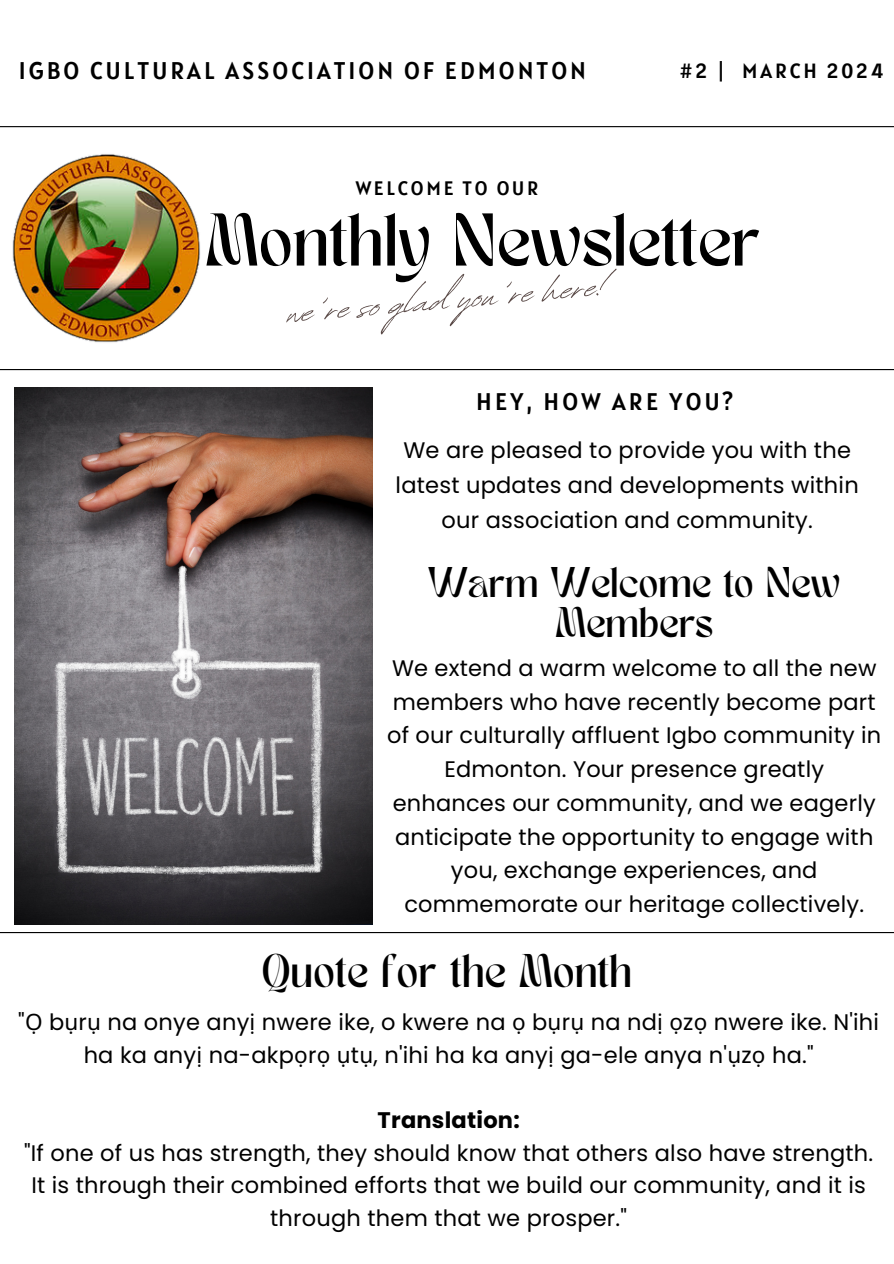
<style>
.page{position:relative;width:894px;height:1264px;background:#fff}
.page>*{position:absolute;margin:0;border:0;box-sizing:border-box;transform-origin:0 0}
.t1{font:57.45px "Revive 80 Signature";color:#594946}
.t2{font:52.2px "TANMERINGUE";color:#000}
.t3{font:33px "TANMERINGUE";color:#000}
.t4{font:30px/39.3px "TANMERINGUE";color:#000;text-align:center}
.t5{font:24px "Alatsi";letter-spacing:.13em;color:#000}
.t6{font:23.85px "Alatsi";letter-spacing:.14em;color:#000}
.t7{font:22.5px/33.8px "Poppins";letter-spacing:.01em;color:#000;text-align:center}
.t8{font:20.55px "Alatsi";letter-spacing:.145em;color:#000}
.t9{font:19.35px "Alatsi";letter-spacing:.14em;color:#000}
.s1{font-family:"Noto Sans"}
.s2{font-weight:700}
</style>
<div class="page">
<hr style="left:0;top:369px;width:893px;height:1px;background:#000">
<hr style="left:0;top:932px;width:893px;height:1px;background:#000">
<hr style="left:0;top:126px;width:893px;height:1px;background:#000">
<img style="left:14px;top:388px;width:358px;height:536px">
<img style="left:12px;top:154px;width:188px;height:189px">
<p class="t5" style="left:19px;top:55px;width:568px">IGBO CULTURAL ASSOCIATION OF EDMONTON</p>
<p class="t8" style="left:679px;top:57px;width:205px">#2 | MARCH 2024</p>
<h1 class="t9" style="left:355px;top:176px;width:184px">WELCOME TO OUR</h1>
<p class="t2" style="left:205px;top:213px;width:556px">Monthly Newsletter</p>
<p class="t1" style="left:282px;top:269px;width:323px;rotate:-5deg">we're so glad you're here!</p>
<h4 class="t6" style="left:476px;top:386px;width:258px">HEY, HOW ARE YOU?</h4>
<h2 class="t7" style="left:395px;top:432px;width:464px;line-height:34.8px">We are pleased to provide you with the latest updates and developments within our association and community.</h2>
<p class="t4" style="left:428px;top:567px;width:414px">Warm Welcome to New<br>Members</p>
<h3 class="t7" style="left:387px;top:651px;width:495px">We extend a warm welcome to all the new members who have recently become part of our culturally affluent Igbo community in Edmonton. Your presence greatly enhances our community, and we eagerly anticipate the opportunity to engage with you, exchange experiences, and commemorate our heritage collectively.</h3>
<h2 class="t3" style="left:262px;top:953px;width:371px">Quote for the Month</h2>
<h4 class="t7" style="left:18px;top:1005px;width:862px;line-height:32.7px">"<span class="s1">Ọ</span> b<span class="s1">ụ</span>r<span class="s1">ụ</span> na onye any<span class="s1">ị</span> nwere ike, o kwere na <span class="s1">ọ</span> b<span class="s1">ụ</span>r<span class="s1">ụ</span> na nd<span class="s1">ị ọ</span>z<span class="s1">ọ</span> nwere ike. N'ihi ha ka any<span class="s1">ị</span> na-akp<span class="s1">ọ</span>r<span class="s1">ọ ụ</span>t<span class="s1">ụ</span>, n'ihi ha ka any<span class="s1">ị</span> ga-ele anya n'<span class="s1">ụ</span>z<span class="s1">ọ</span> ha."</h4>
<h4 class="t7" style="left:24px;top:1103px;width:850px;line-height:32.7px"><span class="s2">Translation:<br></span>"If one of us has strength, they should know that others also have strength.<br>It is through their combined efforts that we build our community, and it is through them that we prosper."</h4>
</div>
